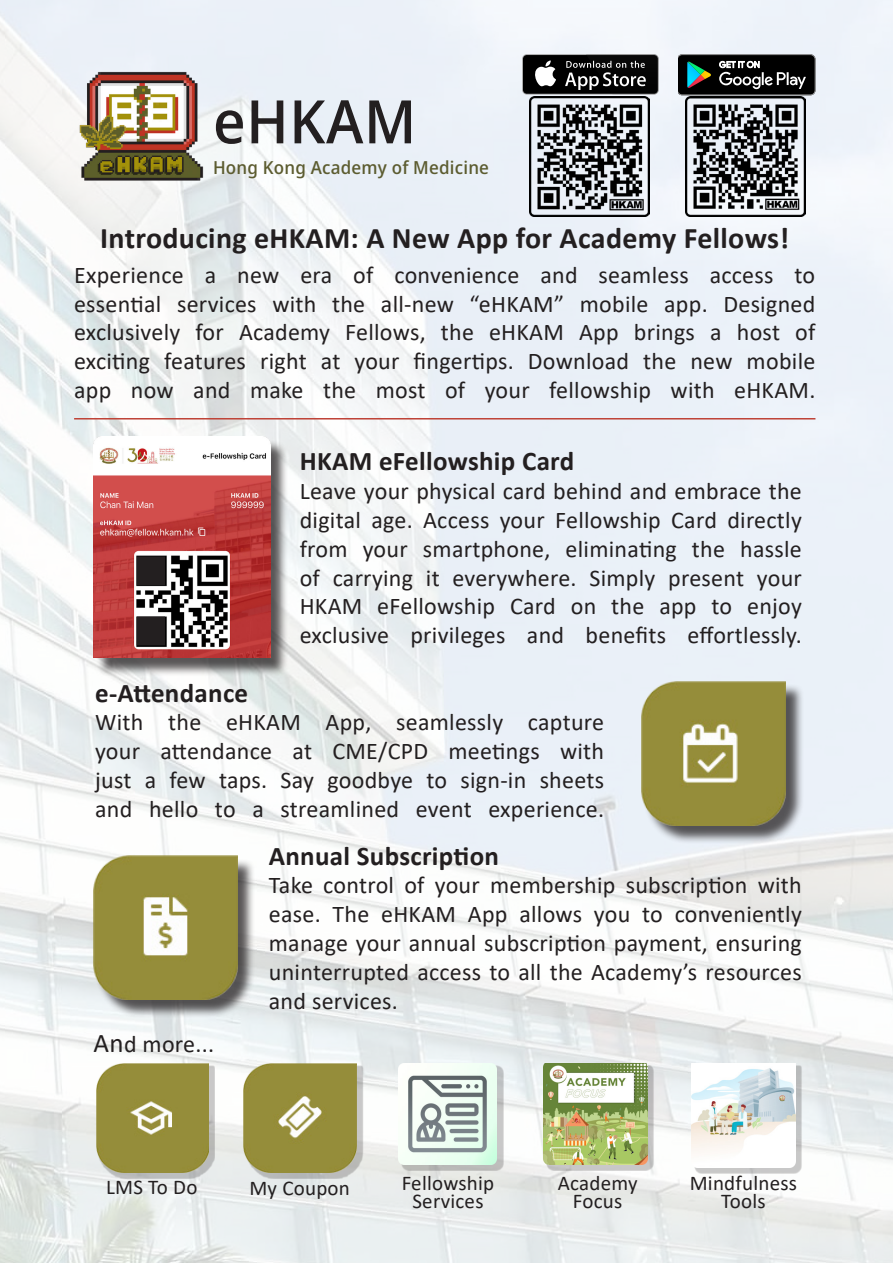
<style>
.page{position:relative;width:893px;height:1263px;background:#fff}
.page>*{position:absolute;margin:0;border:0;box-sizing:border-box;transform-origin:0 0}
.t1{font:60px "Noto Sans Display";letter-spacing:.01em;color:#231f20}
.t2{font:700 30px "Calibri";letter-spacing:.01em;color:#231f20}
.t3{font:700 27px "Calibri";letter-spacing:.01em;color:#231f20}
.t4{font:24px/28.8px "Calibri";letter-spacing:.01em;color:#231f20;text-align:justify}
.t5{font:21px/17.7px "Calibri";letter-spacing:.01em;color:#231f20;text-align:center}
.t6{font:18px "Noto Sans Display";letter-spacing:.01em;color:#5c5c30}
.s1{font-size:27px}
</style>
<div class="page">
<img style="left:0;top:0;width:893px;height:1263px">
<img style="left:74px;top:57px;width:135px;height:134px">
<div style="left:96px;top:439px;width:193px;height:237px;background:#231f20;opacity:.75"></div>
<img style="left:94px;top:437px;width:176px;height:221px">
<hr style="left:74px;top:418px;width:741px;height:1px;background:#bf4236">
<div style="left:546px;top:1065px;width:108px;height:106px;background:#231f20;opacity:.24"></div>
<img style="left:544px;top:1063px;width:103px;height:101px">
<div style="left:99px;top:1065px;width:116px;height:114px;background:#231f20;opacity:.24"></div>
<img style="left:96px;top:1063px;width:113px;height:109px">
<div style="left:401px;top:1065px;width:103px;height:106px;background:#231f20;opacity:.24"></div>
<img style="left:398px;top:1063px;width:99px;height:101px">
<div style="left:694px;top:1065px;width:108px;height:109px;background:#231f20;opacity:.24"></div>
<img style="left:692px;top:1063px;width:103px;height:104px">
<div style="left:246px;top:1065px;width:117px;height:114px;background:#231f20;opacity:.24"></div>
<img style="left:243px;top:1063px;width:113px;height:109px">
<div style="left:643px;top:684px;width:161px;height:160px;background:#231f20;opacity:.75"></div>
<img style="left:641px;top:681px;width:144px;height:144px">
<div style="left:95px;top:859px;width:161px;height:159px;background:#231f20;opacity:.75"></div>
<img style="left:93px;top:856px;width:144px;height:144px">
<svg style="left:522px;top:54px;width:137px;height:41px"></svg>
<div style="left:523px;top:55px;width:135px;height:39px;background:#000;border-radius:4px"></div>
<svg style="left:535px;top:60px;width:21px;height:26px"></svg>
<svg style="left:565px;top:54px;width:94px;height:41px"></svg>
<svg style="left:678px;top:54px;width:137px;height:41px"></svg>
<img style="left:530px;top:97px;width:120px;height:120px">
<img style="left:685px;top:97px;width:120px;height:120px">
<div style="left:138px;top:617px;width:26px;height:28px;background:#231f20"></div>
<div style="left:137px;top:616px;width:28px;height:29px;border:2px solid #231f20"></div>
<div style="left:138px;top:557px;width:26px;height:27px;background:#231f20"></div>
<div style="left:137px;top:556px;width:28px;height:29px;border:2px solid #231f20"></div>
<p class="t1" style="left:213px;top:79px;width:205px">eHKAM</p>
<p class="t6" style="left:213px;top:155px;width:278px">Hong Kong Academy of Medicine</p>
<p class="t2" style="left:100px;top:217px;width:691px">Introducing eHKAM: A New App for Academy Fellows!</p>
<p class="t4" style="left:74px;top:260px;width:743px">Experience a new era of convenience and seamless access to essential services with the all-new “eHKAM” mobile app. Designed exclusively for Academy Fellows, the eHKAM App brings a host of exciting features right at your fingertips. Download the new mobile app now and make the most of your fellowship with eHKAM.</p>
<p class="t3" style="left:300px;top:442px;width:276px">HKAM eFellowship Card</p>
<p class="t4" style="left:300px;top:476px;width:504px">Leave your physical card behind and embrace the digital age. Access your Fellowship Card directly from your smartphone, eliminating the hassle of carrying it everywhere. Simply present your HKAM eFellowship Card on the app to enjoy exclusive privileges and benefits effortlessly.</p>
<p class="t3" style="left:95px;top:673px;width:155px">e-Attendance</p>
<p class="t4" style="left:95px;top:707px;width:511px">With the eHKAM App, seamlessly capture your attendance at CME/CPD meetings with just a few taps. Say goodbye to sign-in sheets and hello to a streamlined event experience.</p>
<p class="t3" style="left:269px;top:836px;width:232px">Annual Subscription</p>
<p class="t4" style="left:269px;top:870px;width:535px">Take control of your membership subscription with ease. The eHKAM App allows you to conveniently manage your annual subscription payment, ensuring uninterrupted access to all the Academy’s resources and services.</p>
<p class="t4" style="left:94px;top:1029px;width:122px"><span class="s1">An</span>d more...</p>
<p class="t5" style="left:106px;top:1177px;width:93px">LMS To Do</p>
<p class="t5" style="left:249px;top:1179px;width:102px">My Coupon</p>
<p class="t5" style="left:402px;top:1174px;width:94px">Fellowship</p>
<p class="t5" style="left:412px;top:1191px;width:73px">Services</p>
<p class="t5" style="left:558px;top:1174px;width:81px">Academy</p>
<p class="t5" style="left:573px;top:1191px;width:51px">Focus</p>
<p class="t5" style="left:690px;top:1174px;width:109px">Mindfulness<br>Tools</p>
</div>
